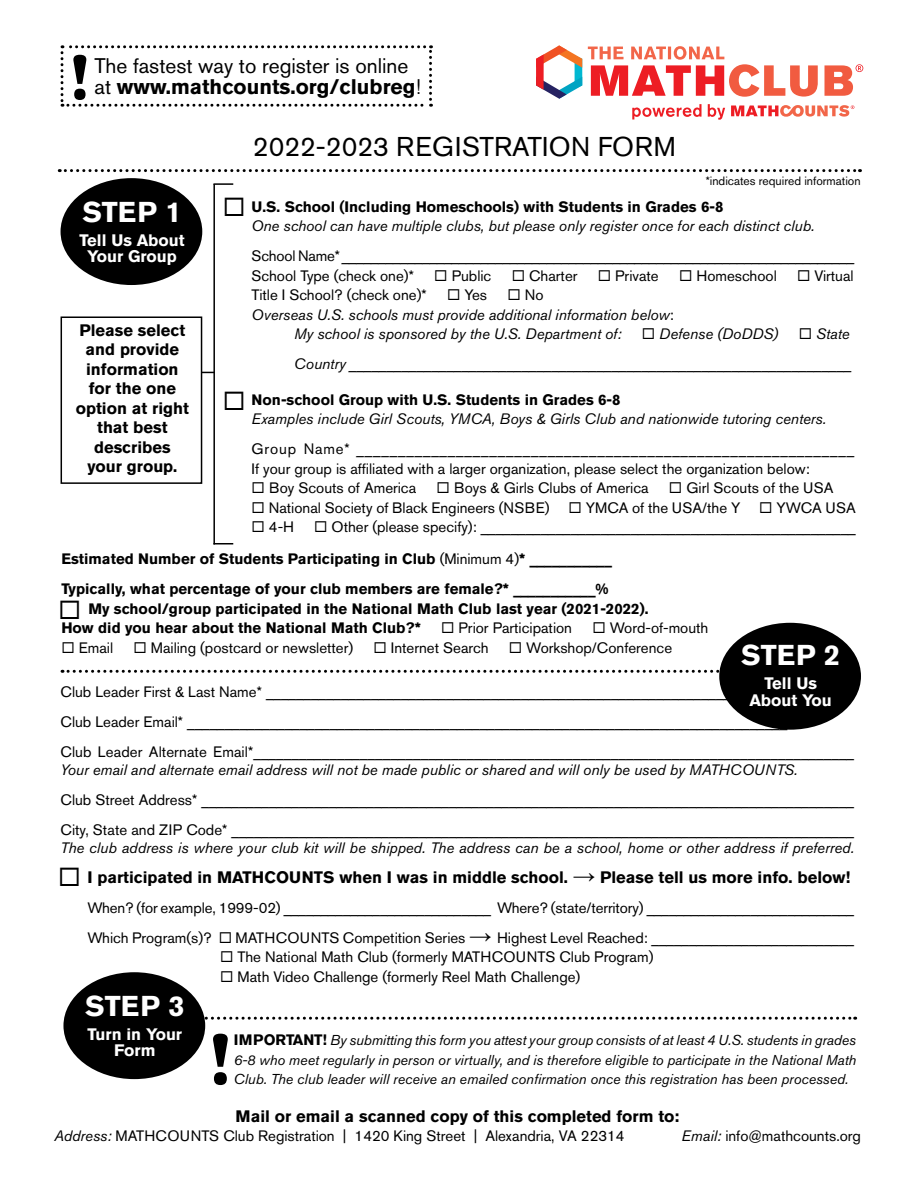
<style>
.page{position:relative;width:918px;height:1188px;background:#fff}
.page>*{position:absolute;margin:0;border:0;box-sizing:border-box;transform-origin:0 0}
.t1{font:700 75px "Britannic";color:#000}
.t2{font:700 66px "Britannic";color:#000}
.t3{font:700 28.5px "Akzidenz Grotesk BE";color:#fff}
.t4{font:27px "Akzidenz Grotesk BE";color:#000}
.t5{font:21px "Akzidenz Grotesk BE";color:#000}
.t6{font:700 21px "Akzidenz Grotesk BE";color:#000}
.t7{font:700 16.5px/19.5px "Akzidenz Grotesk BE";color:#000;text-align:center}
.t8{font:700 16.5px/16.2px "Akzidenz Grotesk BE";color:#fff;text-align:center}
.t9{font:15px/30px "Akzidenz Grotesk BE";color:#000}
.t10{font:italic 15px/30px "Akzidenz Grotesk BE";color:#000}
.t11{font:700 15px/30px "Akzidenz Grotesk BE";color:#000}
.t12{font:italic 14.25px/19.5px "Akzidenz Grotesk BE";color:#000}
.t13{font:12px "Akzidenz Grotesk BE";color:#000}
.s1{font-weight:400}
.s2{font-style:normal}
.s3{font-family:"Arial";font-size:22.5px}
.s4{font-family:"Arial";font-weight:700;font-size:22.5px}
.s5{font-weight:700;font-style:normal;font-size:15px}
.s6{font-style:italic}
</style>
<div class="page">
<svg style="left:62px;top:670px;width:657px;height:3px"></svg>
<div style="left:719px;top:623px;width:142px;height:107px;background:#000;border-radius:50%"></div>
<div style="left:61px;top:316px;width:141px;height:168px;border:2px solid #000"></div>
<svg style="left:61px;top:45px;width:371px;height:62px"></svg>
<svg style="left:536px;top:45px;width:46px;height:54px"></svg>
<svg style="left:731px;top:105px;width:123px;height:12px"></svg>
<svg style="left:632px;top:104px;width:93px;height:16px"></svg>
<svg style="left:588px;top:46px;width:275px;height:51px"></svg>
<div style="left:61px;top:178px;width:141px;height:107px;background:#000;border-radius:50%"></div>
<hr style="left:213px;top:184px;width:2px;height:361px;background:#000">
<svg style="left:213px;top:543px;width:20px;height:1px"></svg>
<hr style="left:213px;top:183px;width:20px;height:2px;background:#000">
<svg style="left:204px;top:1017px;width:652px;height:3px"></svg>
<div style="left:63px;top:972px;width:142px;height:107px;background:#000;border-radius:50%"></div>
<svg style="left:59px;top:169px;width:802px;height:3px"></svg>
<h2 class="t2" style="left:68px;top:40px;width:25px">!</h2>
<h3 class="t5" style="left:95px;top:53px;width:315px">The fastest way to register is online</h3>
<h3 class="t6" style="left:95px;top:74px;width:328px"><span class="s1">at</span> www.mathcounts.org/clubreg<span class="s1">!</span></h3>
<h3 class="t4" style="left:253px;top:131px;width:424px">2022-2023 REGISTRATION FORM</h3>
<p class="t13" style="left:706px;top:174px;width:156px">*indicates required information</p>
<h3 class="t3" style="left:82px;top:196px;width:101px">STEP 1</h3>
<p class="t8" style="left:79px;top:232px;width:107px">Tell Us About<br>Your Group</p>
<p class="t7" style="left:76px;top:320px;width:115px">Please select and provide information for the one option at right that best describes your group.</p>
<p class="t11" style="left:252px;top:192px;width:473px">U.S. School (Including Homeschools) with Students in Grades 6-8</p>
<p class="t10" style="left:252px;top:211px;width:605px">One school can have multiple clubs, but please only register once for each distinct club.<br><span class="s2">School Name*</span> ______________________________________________________________________</p>
<p class="t9" style="left:252px;top:260px;width:164px">School Type (check one)*</p>
<p class="t9" style="left:434px;top:260px;width:59px">◻ Public</p>
<p class="t9" style="left:512px;top:260px;width:67px">◻ Charter</p>
<p class="t9" style="left:598px;top:260px;width:62px">◻ Private</p>
<p class="t9" style="left:679px;top:260px;width:99px">◻ Homeschool</p>
<p class="t9" style="left:797px;top:260px;width:58px">◻ Virtual</p>
<p class="t9" style="left:252px;top:280px;width:177px">Title I School? (check one)*</p>
<p class="t9" style="left:447px;top:280px;width:41px">◻ Yes</p>
<p class="t9" style="left:507px;top:280px;width:38px">◻ No</p>
<p class="t10" style="left:252px;top:299px;width:424px">Overseas U.S. schools must provide additional information below<span class="s2">:</span></p>
<p class="t10" style="left:294px;top:319px;width:329px">My school is sponsored by the U.S. Department of:</p>
<p class="t10" style="left:642px;top:319px;width:138px">◻ Defense (DoDDS)</p>
<p class="t10" style="left:294px;top:319px;width:560px;text-align:right">◻ State<br>Country ___________________________________________________________________</p>
<p class="t11" style="left:252px;top:384px;width:371px">Non-school Group with U.S. Students in Grades 6-8</p>
<p class="t10" style="left:252px;top:404px;width:605px">Examples include Girl Scouts, YMCA, Boys &amp; Girls Club and nationwide tutoring centers.<br><span class="s2">Group Name*</span> ____________________________________________________________</p>
<p class="t9" style="left:252px;top:453px;width:560px">If your group is affiliated with a larger organization, please select the organization below:</p>
<p class="t9" style="left:252px;top:473px;width:166px">◻ Boy Scouts of America</p>
<p class="t9" style="left:437px;top:473px;width:214px">◻ Boys &amp; Girls Clubs of America</p>
<p class="t9" style="left:669px;top:473px;width:166px">◻ Girl Scouts of the USA</p>
<p class="t9" style="left:252px;top:492px;width:300px">◻ National Society of Black Engineers (NSBE)</p>
<p class="t9" style="left:569px;top:492px;width:173px">◻ YMCA of the USA/the Y</p>
<p class="t9" style="left:759px;top:492px;width:98px">◻ YWCA USA</p>
<p class="t9" style="left:252px;top:512px;width:44px">◻ 4-H</p>
<p class="t9" style="left:314px;top:512px;width:543px">◻ Other (please specify): __________________________________________________</p>
<p class="t11" style="left:61px;top:544px;width:552px">Estimated Number of Students Participating in Club <span class="s1">(Minimum 4)</span>* ___________<br>Typically, what percentage of your club members are female?* ___________%</p>
<p class="t11" style="left:61px;top:599px;width:589px;line-height:19.5px;text-indent:27px">My school/group participated in the National Math Club last year (2021-2022).<br>How did you hear about the National Math Club?*</p>
<p class="t9" style="left:441px;top:613px;width:132px">◻ Prior Participation</p>
<p class="t9" style="left:592px;top:613px;width:118px">◻ Word-of-mouth</p>
<p class="t9" style="left:61px;top:633px;width:53px">◻ Email</p>
<p class="t9" style="left:133px;top:633px;width:221px">◻ Mailing (postcard or newsletter)</p>
<p class="t9" style="left:374px;top:633px;width:116px">◻ Internet Search</p>
<p class="t9" style="left:509px;top:633px;width:165px">◻ Workshop/Conference</p>
<h3 class="t3" style="left:741px;top:639px;width:101px">STEP 2</h3>
<p class="t8" style="left:749px;top:676px;width:84px">Tell Us<br>About You</p>
<p class="t9" style="left:61px;top:676px;width:795px">Club Leader First &amp; Last Name* ____________________________________________________________________<br>Club Leader Email* ________________________________________________________________________________<br>Club Leader Alternate Email*_______________________________________________________________________________</p>
<p class="t10" style="left:61px;top:754px;width:739px">Your email and alternate email address will not be made public or shared and will only be used by MATHCOUNTS.</p>
<p class="t9" style="left:61px;top:784px;width:795px">Club Street Address* _______________________________________________________________________________________<br>City, State and ZIP Code* ___________________________________________________________________________________</p>
<p class="t10" style="left:61px;top:832px;width:795px">The club address is where your club kit will be shipped. The address can be a school, home or other address if preferred.</p>
<p class="t7" style="left:88px;top:867px;width:764px">I participated in MATHCOUNTS when I was in middle school. <span class="s3">→</span> Please tell us more info. below!</p>
<p class="t9" style="left:88px;top:892px;width:768px">When? (for example, 1999-02) ____________________________ Where? (state/territory) ____________________________<br>Which Program(s)? ◻ MATHCOUNTS Competition Series <span class="s4">→</span> Highest Level Reached: ___________________________</p>
<p class="t9" style="left:220px;top:942px;width:435px">◻ The National Math Club (formerly MATHCOUNTS Club Program)</p>
<p class="t9" style="left:220px;top:961px;width:362px">◻ Math Video Challenge (formerly Reel Math Challenge)</p>
<h3 class="t3" style="left:85px;top:990px;width:101px">STEP 3</h3>
<p class="t8" style="left:88px;top:1026px;width:96px">Turn in Your<br>Form</p>
<p class="t12" style="left:234px;top:1031px;width:624px"><span class="s5">IMPORTANT!</span> By submitting this form you attest your group consists of at least 4 U.S. students in grades<br>6-8 who meet regularly in person or virtually, and is therefore eligible to participate in the National Math</p>
<h1 class="t1" style="left:207px;top:1017px;width:29px">!</h1>
<p class="t12" style="left:234px;top:1070px;width:616px">Club. The club leader will receive an emailed confirmation once this registration has been processed.</p>
<p class="t7" style="left:236px;top:1106px;width:445px">Mail or email a scanned copy of this completed form to:</p>
<p class="t9" style="left:54px;top:1121px;width:572px"><span class="s6">Address:</span> MATHCOUNTS Club Registration | 1420 King Street | Alexandria, VA 22314</p>
<p class="t9" style="left:682px;top:1121px;width:181px"><span class="s6">Email:</span> info@mathcounts.org</p>
</div>
